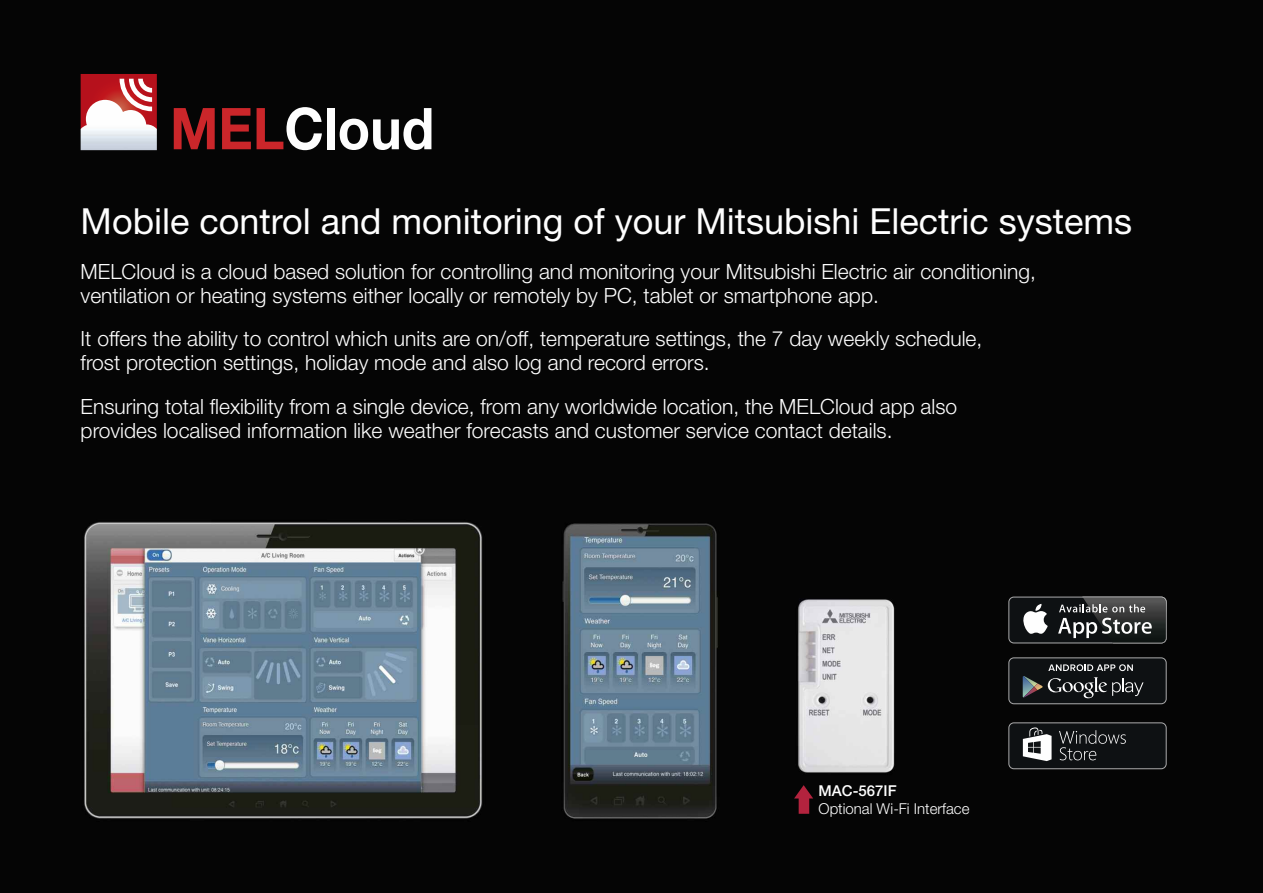
<style>
.page{position:relative;width:1263px;height:893px;background:#fff}
.page>*{position:absolute;margin:0;border:0;box-sizing:border-box;transform-origin:0 0}
.t1{font:36px "Helvetica Neue";color:#fefefe}
.t2{font:300 21px/24px "Helvetica Neue";color:#fefefe}
.t3{font:300 15px "Helvetica Neue";color:#fefefe}
.t4{font:500 15px "Helvetica Neue";color:#fefefe}
</style>
<div class="page">
<img style="left:0;top:0;width:1263px;height:893px">
<svg style="left:174px;top:108px;width:41px;height:41px;background:#8b1b1e"></svg>
<svg style="left:222px;top:108px;width:29px;height:41px"></svg>
<svg style="left:257px;top:107px;width:65px;height:43px"></svg>
<div style="left:327px;top:108px;width:8px;height:41px;background:#fefefe"></div>
<svg style="left:340px;top:108px;width:91px;height:42px"></svg>
<svg style="left:81px;top:74px;width:76px;height:26px;background:#c43c43"></svg>
<img style="left:81px;top:100px;width:76px;height:50px">
<svg style="left:794px;top:785px;width:19px;height:29px"></svg>
<div style="left:1009px;top:598px;width:157px;height:44px;background:#0e1113;border-radius:5px"></div>
<svg style="left:1023px;top:604px;width:25px;height:30px"></svg>
<svg style="left:1058px;top:597px;width:109px;height:46px"></svg>
<svg style="left:1008px;top:657px;width:159px;height:47px"></svg>
<div style="left:1009px;top:658px;width:157px;height:45px;background:#0e1113;border-radius:5px"></div>
<svg style="left:1008px;top:722px;width:159px;height:47px"></svg>
<div style="left:1009px;top:723px;width:157px;height:45px;background:#0e1113;border-radius:5px"></div>
<svg style="left:1023px;top:664px;width:120px;height:34px"></svg>
<svg style="left:1023px;top:727px;width:28px;height:34px"></svg>
<svg style="left:1059px;top:730px;width:67px;height:30px"></svg>
<h1 class="t1" style="left:81px;top:195px;width:1053px">Mobile control and monitoring of your Mitsubishi Electric systems</h1>
<p class="t2" style="left:81px;top:258px;width:957px">MELCloud is a cloud based solution for controlling and monitoring your Mitsubishi Electric air conditioning, ventilation or heating systems either locally or remotely by PC, tablet or smartphone app.</p>
<p class="t2" style="left:81px;top:325px;width:903px">It offers the ability to control which units are on/off, temperature settings, the 7 day weekly schedule, frost protection settings, holiday mode and also log and record errors.</p>
<p class="t2" style="left:81px;top:393px;width:878px">Ensuring total flexibility from a single device, from any worldwide location, the MELCloud app also provides localised information like weather forecasts and customer service contact details.</p>
<p class="t4" style="left:818px;top:778px;width:80px">MAC-567IF</p>
<p class="t3" style="left:818px;top:796px;width:152px">Optional Wi-Fi Interface</p>
</div>
